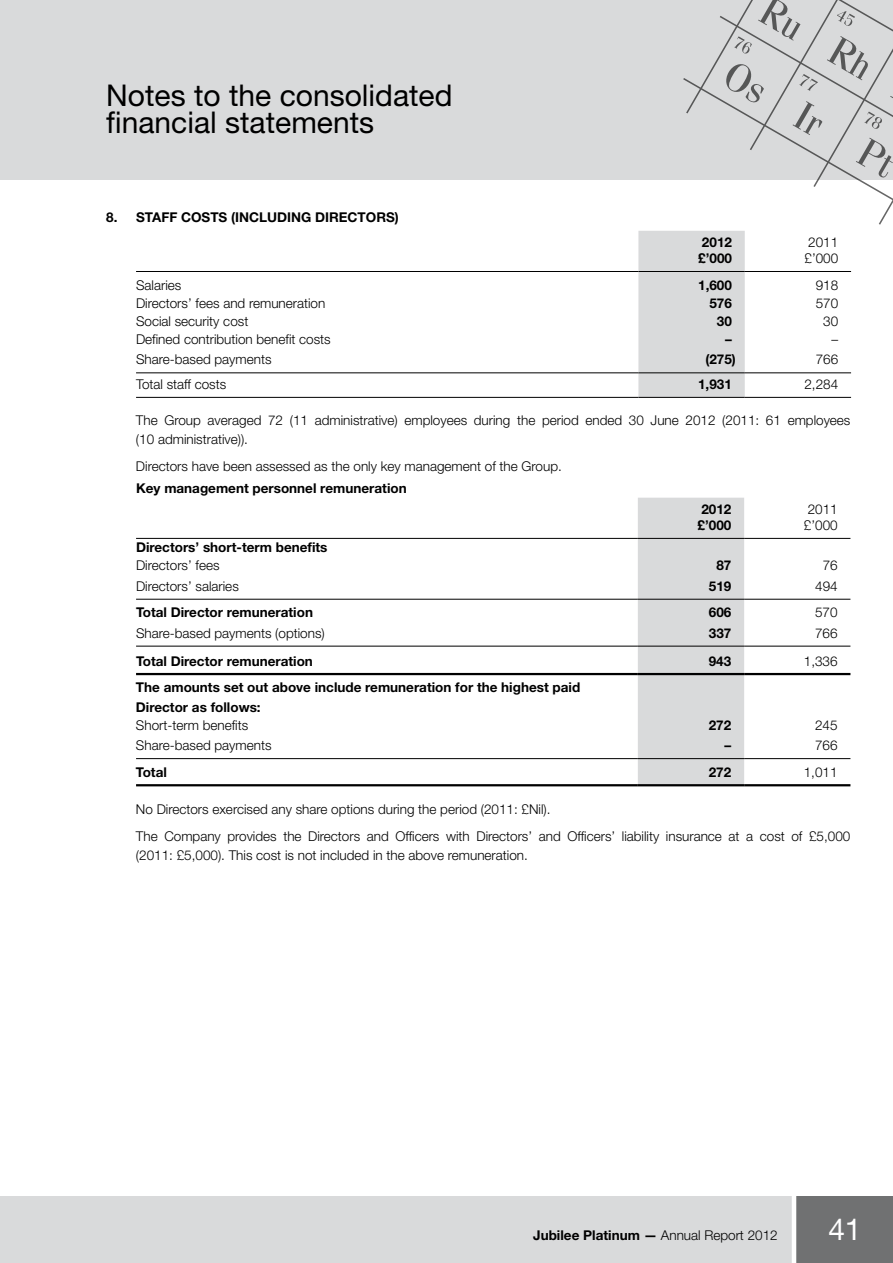
<style>
.page{position:relative;width:893px;height:1263px;background:#fff}
.page>*{position:absolute;margin:0;border:0;box-sizing:border-box;transform-origin:0 0}
.t1{font:30px/27px "Helvetica Neue LT Std";color:#000}
.t2{font:30px "Helvetica Neue LT Std";color:#fff}
.t3{font:300 13.5px/16.2px "Helvetica Neue LT Std";color:#000}
.t4{font:700 13.5px/16.2px "Helvetica Neue LT Std";color:#000}
.s1{font-weight:300}
</style>
<div class="page">
<div style="left:0;top:0;width:893px;height:180px;background:#d9dadb"></div>
<div style="left:0;top:1196px;width:893px;height:67px;background:#d9dadb"></div>
<div style="left:794px;top:1196px;width:99px;height:67px;background:#707172"></div>
<hr style="left:792px;top:1190px;width:4px;height:73px;background:#fff">
<svg style="left:638px;top:0;width:255px;height:397px"></svg>
<hr style="left:136px;top:372px;width:502px;height:1px;background:#000">
<hr style="left:638px;top:372px;width:107px;height:1px;background:#000">
<hr style="left:745px;top:372px;width:106px;height:1px;background:#000">
<hr style="left:136px;top:397px;width:502px;height:1px;background:#000">
<hr style="left:638px;top:397px;width:107px;height:1px;background:#000">
<hr style="left:745px;top:397px;width:106px;height:1px;background:#000">
<hr style="left:136px;top:271px;width:502px;height:1px;background:#000">
<hr style="left:638px;top:271px;width:107px;height:1px;background:#000">
<hr style="left:745px;top:271px;width:106px;height:1px;background:#000">
<div style="left:638px;top:498px;width:106px;height:286px;background:#d9dadb"></div>
<hr style="left:136px;top:538px;width:502px;height:1px;background:#000">
<hr style="left:638px;top:538px;width:106px;height:1px;background:#000">
<hr style="left:744px;top:538px;width:106px;height:1px;background:#000">
<hr style="left:136px;top:599px;width:502px;height:1px;background:#000">
<hr style="left:638px;top:599px;width:106px;height:1px;background:#000">
<hr style="left:744px;top:599px;width:106px;height:1px;background:#000">
<hr style="left:136px;top:646px;width:502px;height:1px;background:#000">
<hr style="left:638px;top:646px;width:106px;height:1px;background:#000">
<hr style="left:744px;top:646px;width:106px;height:1px;background:#000">
<hr style="left:136px;top:758px;width:502px;height:1px;background:#000">
<hr style="left:638px;top:758px;width:106px;height:1px;background:#000">
<hr style="left:744px;top:758px;width:106px;height:1px;background:#000">
<hr style="left:136px;top:673px;width:502px;height:2px;background:#000">
<hr style="left:638px;top:673px;width:106px;height:2px;background:#000">
<hr style="left:744px;top:673px;width:106px;height:2px;background:#000">
<hr style="left:136px;top:784px;width:502px;height:2px;background:#000">
<hr style="left:638px;top:784px;width:106px;height:2px;background:#000">
<hr style="left:744px;top:784px;width:106px;height:2px;background:#000">
<h1 class="t1" style="left:106px;top:82px;width:348px">Notes to the consolidated financial statements</h1>
<p class="t4" style="left:106px;top:209px;width:294px">8. STAFF COSTS (INCLUDING DIRECTORS)</p>
<p class="t4" style="left:698px;top:234px;width:35px">2012 £’000</p>
<p class="t3" style="left:804px;top:234px;width:35px">2011 £’000</p>
<p class="t3" style="left:136px;top:276px;width:47px">Salaries</p>
<p class="t4" style="left:698px;top:276px;width:35px">1,600</p>
<p class="t3" style="left:816px;top:276px;width:24px">918</p>
<p class="t3" style="left:136px;top:295px;width:191px">Directors’ fees and remuneration</p>
<p class="t4" style="left:709px;top:295px;width:24px">576</p>
<p class="t3" style="left:816px;top:295px;width:24px">570</p>
<p class="t3" style="left:136px;top:313px;width:114px">Social security cost</p>
<p class="t4" style="left:717px;top:313px;width:17px">30</p>
<p class="t3" style="left:823px;top:313px;width:17px">30</p>
<p class="t3" style="left:136px;top:331px;width:196px">Defined contribution benefit costs</p>
<p class="t4" style="left:725px;top:331px;width:8px">–</p>
<p class="t3" style="left:831px;top:331px;width:8px">–</p>
<p class="t3" style="left:136px;top:351px;width:137px">Share-based payments</p>
<p class="t4" style="left:705px;top:351px;width:32px">(275)</p>
<p class="t3" style="left:816px;top:351px;width:24px">766</p>
<p class="t3" style="left:136px;top:376px;width:92px">Total staff costs</p>
<p class="t4" style="left:698px;top:376px;width:35px">1,931</p>
<p class="t3" style="left:804px;top:376px;width:35px">2,284</p>
<p class="t3" style="left:136px;top:411px;width:716px;line-height:18.8px">The Group averaged 72 (11 administrative) employees during the period ended 30 June 2012 (2011: 61 employees (10 administrative)).</p>
<p class="t3" style="left:136px;top:458px;width:427px">Directors have been assessed as the only key management of the Group.</p>
<p class="t4" style="left:136px;top:480px;width:272px">Key management personnel remuneration</p>
<p class="t4" style="left:698px;top:500px;width:35px">2012 £’000</p>
<p class="t3" style="left:804px;top:500px;width:35px">2011 £’000</p>
<p class="t4" style="left:136px;top:539px;width:193px">Directors’ short-term benefits</p>
<p class="t3" style="left:136px;top:557px;width:85px">Directors’ fees</p>
<p class="t4" style="left:716px;top:557px;width:17px">87</p>
<p class="t3" style="left:823px;top:557px;width:17px">76</p>
<p class="t3" style="left:136px;top:577px;width:104px">Directors’ salaries</p>
<p class="t4" style="left:709px;top:577px;width:24px">519</p>
<p class="t3" style="left:815px;top:577px;width:24px">494</p>
<p class="t4" style="left:136px;top:604px;width:178px">Total Director remuneration</p>
<p class="t4" style="left:709px;top:604px;width:24px">606</p>
<p class="t3" style="left:815px;top:604px;width:24px">570</p>
<p class="t3" style="left:136px;top:624px;width:190px">Share-based payments (options)</p>
<p class="t4" style="left:709px;top:624px;width:24px">337</p>
<p class="t3" style="left:815px;top:624px;width:24px">766</p>
<p class="t4" style="left:136px;top:652px;width:178px">Total Director remuneration</p>
<p class="t4" style="left:709px;top:652px;width:24px">943</p>
<p class="t3" style="left:804px;top:652px;width:35px">1,336</p>
<p class="t4" style="left:136px;top:677px;width:446px;line-height:19.5px">The amounts set out above include remuneration for the highest paid<br>Director as follows:</p>
<p class="t3" style="left:136px;top:717px;width:114px">Short-term benefits</p>
<p class="t4" style="left:709px;top:717px;width:24px">272</p>
<p class="t3" style="left:815px;top:717px;width:24px">245</p>
<p class="t3" style="left:136px;top:737px;width:137px">Share-based payments</p>
<p class="t4" style="left:724px;top:737px;width:8px">–</p>
<p class="t3" style="left:815px;top:737px;width:24px">766</p>
<p class="t4" style="left:136px;top:763px;width:32px">Total</p>
<p class="t4" style="left:709px;top:763px;width:24px">272</p>
<p class="t3" style="left:804px;top:763px;width:35px">1,011</p>
<p class="t3" style="left:136px;top:795px;width:716px;line-height:27.3px">No Directors exercised any share options during the period (2011: £Nil).<br>The Company provides the Directors and Officers with Directors’ and Officers’ liability insurance at a cost of £5,000</p>
<p class="t3" style="left:136px;top:846px;width:393px">(2011: £5,000). This cost is not included in the above remuneration.</p>
<p class="t4" style="left:533px;top:1227px;width:246px">Jubilee Platinum — <span class="s1">Annual Report 2012</span></p>
<h1 class="t2" style="left:828px;top:1211px;width:35px">41</h1>
</div>
